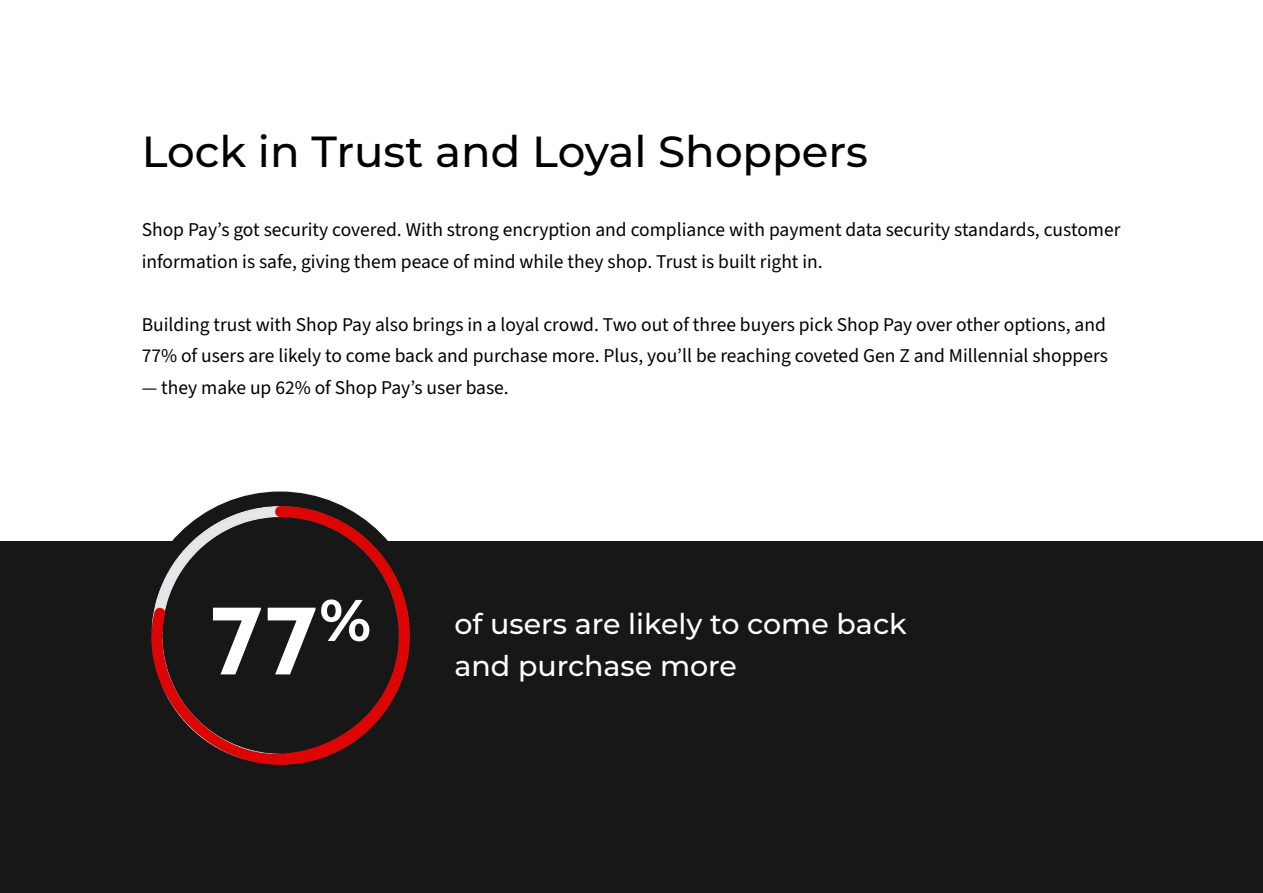
<style>
.page{position:relative;width:1263px;height:893px;background:#fff}
.page>*{position:absolute;margin:0;border:0;box-sizing:border-box;transform-origin:0 0}
.t1{font:100.5px "Mont Trial Bold";color:#fff}
.t2{font:700 58.65px "Montserrat";color:#fff}
.t3{font:500 43.5px "Montserrat";color:#000}
.t4{font:500 28.5px "Montserrat";color:#fff}
.t5{font:19.5px/31.5px "Source Sans 3";color:#000}
</style>
<div class="page">
<div style="left:0;top:542px;width:1263px;height:351px;background:#171717"></div>
<img style="left:0;top:491px;width:719px;height:274px">
<h3 class="t3" style="left:142px;top:121px;width:728px">Lock in Trust and Loyal Shoppers</h3>
<p class="t5" style="left:142px;top:214px;width:980px">Shop Pay’s got security covered. With strong encryption and compliance with payment data security standards, customer information is safe, giving them peace of mind while they shop. Trust is built right in.</p>
<p class="t5" style="left:142px;top:308px;width:968px">Building trust with Shop Pay also brings in a loyal crowd. Two out of three buyers pick Shop Pay over other options, and<br>77% of users are likely to come back and purchase more. Plus, you’ll be reaching coveted Gen Z and Millennial shoppers</p>
<p class="t5" style="left:142px;top:371px;width:369px">— they make up 62% of Shop Pay’s user base.</p>
<h2 class="t2" style="left:320px;top:578px;width:53px">%</h2>
<h1 class="t1" style="left:210px;top:584px;width:109px">77</h1>
<h3 class="t4" style="left:454px;top:604px;width:454px">of users are likely to come back</h3>
<h3 class="t4" style="left:454px;top:646px;width:284px">and purchase more</h3>
</div>
